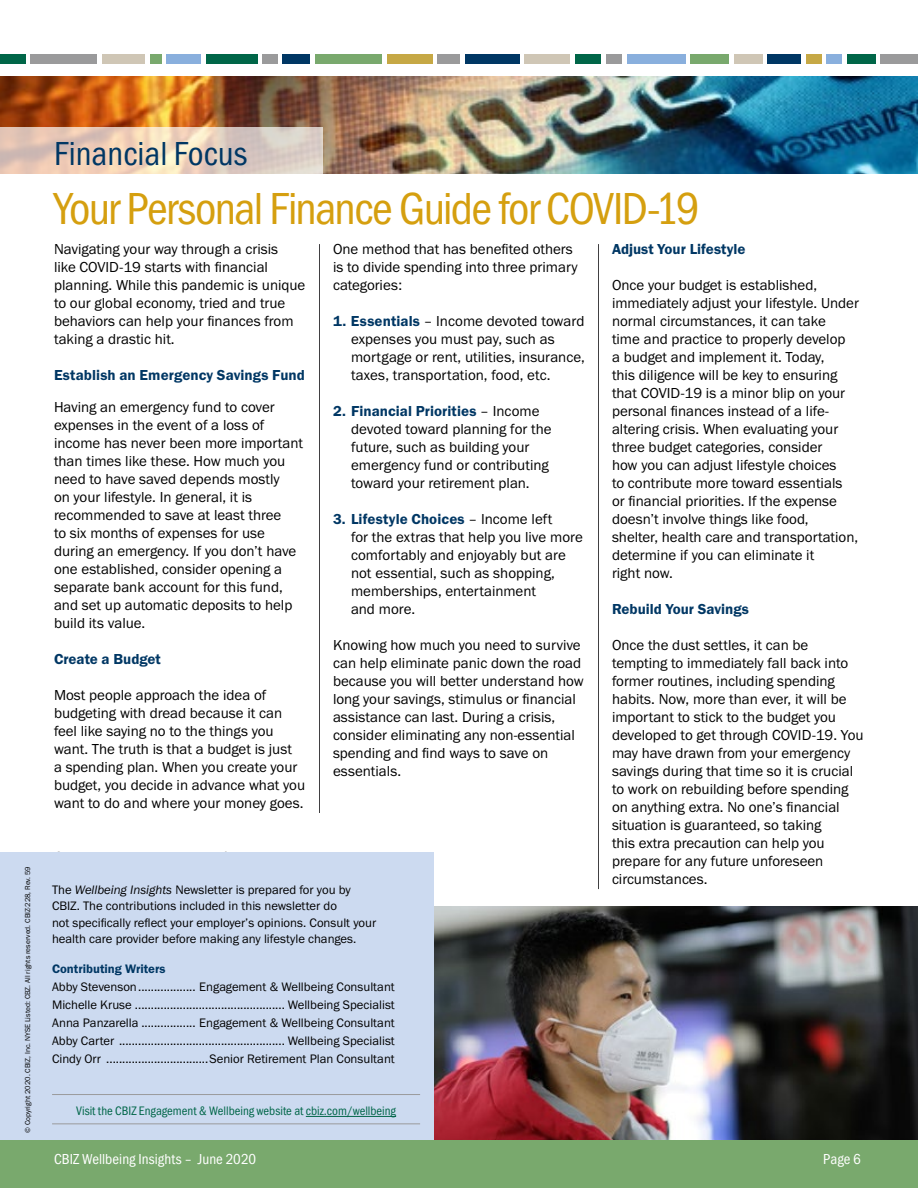
<style>
.page{position:relative;width:918px;height:1188px;background:#fff}
.page>*{position:absolute;margin:0;border:0;box-sizing:border-box;transform-origin:0 0}
.t1{font:46.5px "Franklin Gothic URW Con Boo";letter-spacing:-.035em;color:#d59f0f}
.t2{font:34.5px "Franklin Gothic URW Con Boo";color:#003764}
.t3{font:15px/18px "Franklin Gothic URW Boo";color:#000}
.t4{font:15px "Franklin Gothic URW Dem";color:#003764}
.t5{font:15px "Franklin Gothic URW Con Boo";color:#fff}
.t6{font:12.75px/18px "Franklin Gothic URW Boo";color:#000}
.t7{font:12.75px "Franklin Gothic URW Con Boo";color:#006648}
.t8{font:12.75px "Franklin Gothic URW Dem";color:#003764}
.t9{font:7.5px "Franklin Gothic URW Boo";color:#000}
.s1{font-family:"Franklin Gothic URW Dem";color:#003764}
.s2{font-family:"Franklin Gothic URW Boo";color:#000}
.s3{font-family:"Franklin Gothic URW Boo Ita"}
</style>
<div class="page">
<img style="left:433px;top:907px;width:485px;height:233px">
<div style="left:0;top:54px;width:26px;height:10px;background:#006648"></div>
<div style="left:31px;top:54px;width:66px;height:10px;background:#9a9a9b"></div>
<div style="left:102px;top:54px;width:43px;height:10px;background:#cfc6b5"></div>
<div style="left:150px;top:54px;width:12px;height:10px;background:#79a96d"></div>
<div style="left:167px;top:54px;width:34px;height:10px;background:#89afdd"></div>
<div style="left:206px;top:54px;width:51px;height:10px;background:#006648"></div>
<div style="left:575px;top:54px;width:26px;height:10px;background:#006648"></div>
<div style="left:262px;top:54px;width:15px;height:10px;background:#9a9a9b"></div>
<div style="left:606px;top:54px;width:16px;height:10px;background:#9a9a9b"></div>
<div style="left:627px;top:54px;width:58px;height:10px;background:#89afdd"></div>
<div style="left:437px;top:54px;width:23px;height:10px;background:#9a9a9b"></div>
<div style="left:315px;top:54px;width:67px;height:10px;background:#79a96d"></div>
<div style="left:690px;top:54px;width:39px;height:10px;background:#79a96d"></div>
<div style="left:283px;top:54px;width:27px;height:10px;background:#003764"></div>
<div style="left:465px;top:54px;width:55px;height:10px;background:#003764"></div>
<div style="left:767px;top:54px;width:34px;height:10px;background:#003764"></div>
<div style="left:387px;top:54px;width:45px;height:10px;background:#c6a845"></div>
<div style="left:525px;top:54px;width:45px;height:10px;background:#cfc6b5"></div>
<div style="left:734px;top:54px;width:28px;height:10px;background:#cfc6b5"></div>
<div style="left:826px;top:54px;width:16px;height:10px;background:#89afdd"></div>
<div style="left:806px;top:54px;width:15px;height:10px;background:#c6a845"></div>
<div style="left:847px;top:54px;width:29px;height:10px;background:#006648"></div>
<div style="left:881px;top:54px;width:37px;height:10px;background:#9a9a9b"></div>
<img style="left:0;top:77px;width:918px;height:97px">
<svg style="left:0;top:127px;width:323px;height:47px;background:#e5cebd"></svg>
<hr style="left:319px;top:244px;width:1px;height:645px;background:#414042">
<hr style="left:598px;top:244px;width:1px;height:645px;background:#414042">
<div style="left:303px;top:813px;width:42px;height:56px;background:#fff"></div>
<div style="left:0;top:852px;width:433px;height:288px;background:#ccdaf0"></div>
<hr style="left:52px;top:1094px;width:368px;height:1px;background:#9a9a9b">
<hr style="left:52px;top:1123px;width:368px;height:1px;background:#9a9a9b">
<hr style="left:306px;top:1116px;width:90px;height:1px;background:#006648">
<div style="left:0;top:1140px;width:918px;height:48px;background:#79a96d"></div>
<p class="t9" style="left:23px;top:1133px;width:268px;rotate:-90deg">© Copyright 2020. CBIZ, Inc. NYSE Listed: CBZ. All rights reserved. CBIZ-228, Rev. 59</p>
<h2 class="t2" style="left:54px;top:133px;width:195px">Financial Focus</h2>
<h1 class="t1" style="left:54px;top:180px;width:648px">Your Personal Finance Guide for COVID-19</h1>
<p class="t3" style="left:54px;top:240px;width:253px">Navigating your way through a crisis<br>like COVID-19 starts with financial planning. While this pandemic is unique to our global economy, tried and true behaviors can help your finances from taking a drastic hit.</p>
<p class="t4" style="left:54px;top:366px;width:252px">Establish an Emergency Savings Fund</p>
<p class="t3" style="left:54px;top:397px;width:251px">Having an emergency fund to cover expenses in the event of a loss of income has never been more important than times like these. How much you need to have saved depends mostly<br>on your lifestyle. In general, it is recommended to save at least three<br>to six months of expenses for use during an emergency. If you don’t have one established, consider opening a separate bank account for this fund, and set up automatic deposits to help build its value.</p>
<p class="t4" style="left:54px;top:649px;width:108px">Create a Budget</p>
<p class="t3" style="left:54px;top:685px;width:253px">Most people approach the idea of budgeting with dread because it can feel like saying no to the things you want. The truth is that a budget is just<br>a spending plan. When you create your budget, you decide in advance what you want to do and where your money goes.</p>
<p class="t4" style="left:612px;top:240px;width:135px">Adjust Your Lifestyle</p>
<p class="t3" style="left:612px;top:276px;width:249px">Once your budget is established, immediately adjust your lifestyle. Under normal circumstances, it can take<br>time and practice to properly develop<br>a budget and implement it. Today,<br>this diligence will be key to ensuring that COVID-19 is a minor blip on your personal finances instead of a life&shy;altering crisis. When evaluating your three budget categories, consider<br>how you can adjust lifestyle choices<br>to contribute more toward essentials<br>or financial priorities. If the expense doesn’t involve things like food,<br>shelter, health care and transportation, determine if you can eliminate it<br>right now.</p>
<p class="t4" style="left:612px;top:600px;width:138px">Rebuild Your Savings</p>
<p class="t3" style="left:612px;top:636px;width:253px">Once the dust settles, it can be tempting to immediately fall back into former routines, including spending habits. Now, more than ever, it will be important to stick to the budget you developed to get through COVID-19. You may have drawn from your emergency savings during that time so it is crucial to work on rebuilding before spending on anything extra. No one’s financial situation is guaranteed, so taking<br>this extra precaution can help you prepare for any future unforeseen circumstances.</p>
<p class="t3" style="left:333px;top:240px;width:246px">One method that has benefited others is to divide spending into three primary categories:</p>
<p class="t3" style="left:351px;top:312px;width:235px;text-indent:-18px"><span class="s1">1. Essentials</span> – Income devoted toward expenses you must pay, such as mortgage or rent, utilities, insurance, taxes, transportation, food, etc.</p>
<p class="t4" style="left:333px;top:402px;width:208px">2. Financial Priorities <span class="s2">– Income</span></p>
<p class="t3" style="left:351px;top:420px;width:202px">devoted toward planning for the future, such as building your emergency fund or contributing toward your retirement plan.</p>
<p class="t4" style="left:333px;top:510px;width:221px">3. Lifestyle Choices <span class="s2">– Income left</span></p>
<p class="t3" style="left:351px;top:528px;width:233px">for the extras that help you live more comfortably and enjoyably but are not essential, such as shopping, memberships, entertainment<br>and more.</p>
<p class="t3" style="left:333px;top:636px;width:252px">Knowing how much you need to survive can help eliminate panic down the road because you will better understand how long your savings, stimulus or financial assistance can last. During a crisis, consider eliminating any non-essential spending and find ways to save on essentials.</p>
<p class="t6" style="left:52px;top:881px;width:326px;line-height:16.5px">The <span class="s3">Wellbeing Insights</span> Newsletter is prepared for you by CBIZ. The contributions included in this newsletter do<br>not specifically reflect your employer’s opinions. Consult your health care provider before making any lifestyle changes.</p>
<p class="t8" style="left:52px;top:961px;width:115px">Contributing Writers</p>
<p class="t6" style="left:52px;top:977px;width:344px;text-align:justify">Abby Stevenson.................. Engagement &amp; Wellbeing Consultant Michelle Kruse ............................................... Wellbeing Specialist Anna Panzarella ................. Engagement &amp; Wellbeing Consultant Abby Carter .................................................... Wellbeing Specialist Cindy Orr ................................Senior Retirement Plan Consultant</p>
<p class="t7" style="left:76px;top:1103px;width:321px">Visit the CBIZ Engagement &amp; Wellbeing website at cbiz.com/wellbeing</p>
<p class="t5" style="left:54px;top:1150px;width:204px">CBIZ Wellbeing Insights – June 2020</p>
<p class="t5" style="left:823px;top:1150px;width:39px">Page 6</p>
</div>
